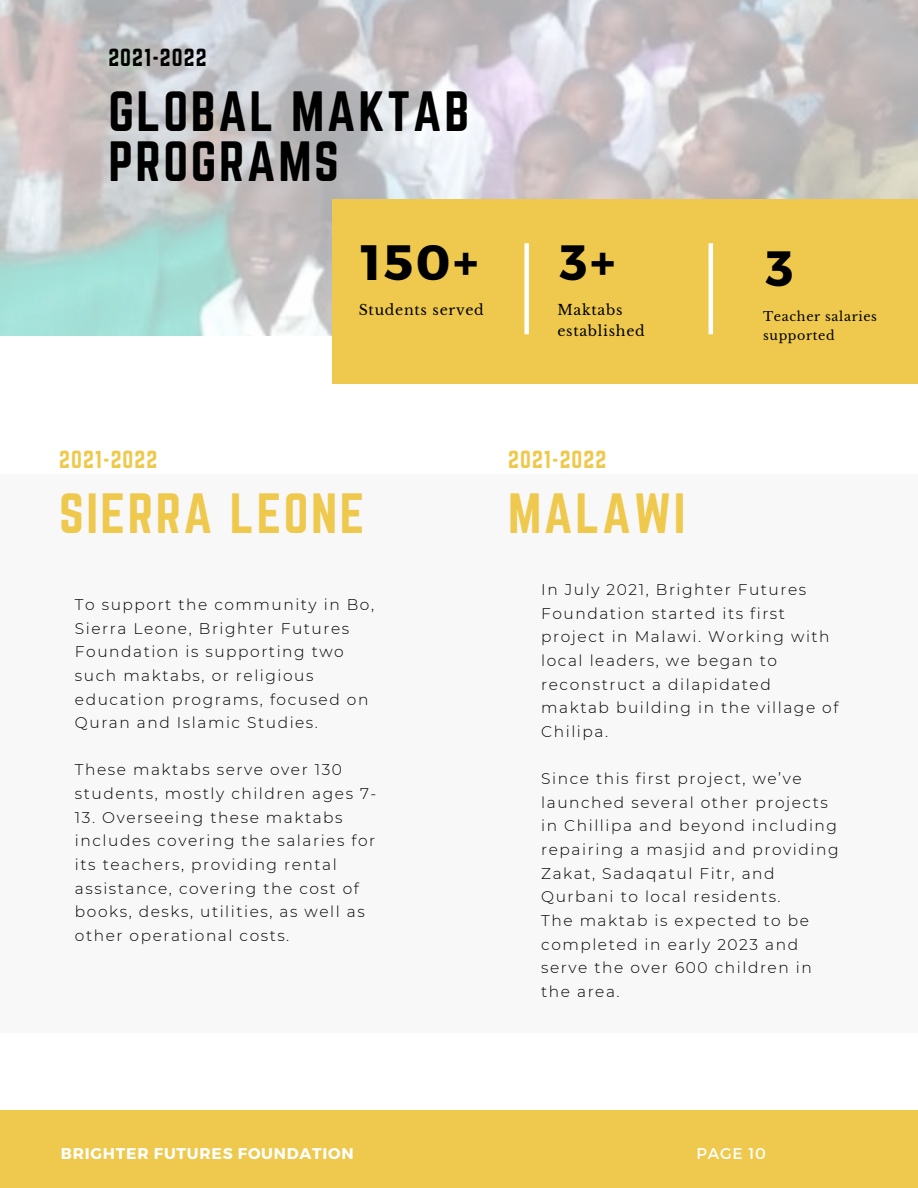
<style>
.page{position:relative;width:918px;height:1188px;background:#fff}
.page>*{position:absolute;margin:0;border:0;box-sizing:border-box;transform-origin:0 0}
.t1{font:49.65px/49.5px "Norwester";letter-spacing:.05em;color:#000}
.t2{font:49.65px "Norwester";letter-spacing:.05em;color:#eec94d}
.t3{font:700 49.65px "Montserrat";color:#000}
.t4{font:21.75px "Norwester";letter-spacing:.05em;color:#eec94d}
.t5{font:21.75px "Norwester";letter-spacing:.05em;color:#000}
.t6{font:700 15.6px "Montserrat";letter-spacing:.05em;color:#fff}
.t7{font:15.6px "Montserrat";letter-spacing:.05em;color:#fff}
.t8{font:300 15.45px/23.7px "Montserrat";letter-spacing:.1em;color:#000}
.t9{font:14.25px/21.1px "Libre Baskerville";letter-spacing:.05em;color:#000}
.t10{font:12.75px/19px "Libre Baskerville";letter-spacing:.05em;color:#000}
</style>
<div class="page">
<div style="left:0;top:1110px;width:918px;height:78px;background:#eec94d"></div>
<img style="left:0;top:0;width:918px;height:335px">
<div style="left:0;top:475px;width:918px;height:558px;background:#f8f8f8"></div>
<div style="left:332px;top:199px;width:586px;height:185px;background:#eec94d"></div>
<hr style="left:709px;top:243px;width:4px;height:91px;background:#fff">
<div style="left:524px;top:243px;width:5px;height:91px;background:#fff"></div>
<h2 class="t5" style="left:108px;top:44px;width:100px">2021-2022</h2>
<h1 class="t1" style="left:108px;top:87px;width:362px">GLOBAL MAKTAB<br>PROGRAMS</h1>
<h2 class="t4" style="left:59px;top:446px;width:100px">2021-2022</h2>
<h1 class="t3" style="left:361px;top:230px;width:119px">150+</h1>
<p class="t9" style="left:359px;top:300px;width:127px">Students served</p>
<p class="t9" style="left:557px;top:299px;width:89px">Maktabs established</p>
<h1 class="t3" style="left:560px;top:230px;width:57px">3+</h1>
<h2 class="t4" style="left:508px;top:446px;width:100px">2021-2022</h2>
<h1 class="t2" style="left:59px;top:483px;width:307px">SIERRA LEONE</h1>
<h1 class="t2" style="left:508px;top:483px;width:179px">MALAWI</h1>
<h1 class="t3" style="left:766px;top:236px;width:29px">3</h1>
<p class="t10" style="left:763px;top:307px;width:115px">Teacher salaries supported</p>
<p class="t8" style="left:75px;top:593px;width:301px">To support the community in Bo,<br>Sierra Leone, Brighter Futures<br>Foundation is supporting two such maktabs, or religious education programs, focused on<br>Quran and Islamic Studies.</p>
<p class="t8" style="left:75px;top:758px;width:303px">These maktabs serve over 130 students, mostly children ages 7-</p>
<p class="t8" style="left:75px;top:805px;width:302px">13. Overseeing these maktabs includes covering the salaries for its teachers, providing rental assistance, covering the cost of books, desks, utilities, as well as other operational costs.</p>
<p class="t8" style="left:541px;top:578px;width:299px">In July 2021, Brighter Futures<br>Foundation started its first project in Malawi. Working with local leaders, we began to reconstruct a dilapidated maktab building in the village of<br>Chilipa.</p>
<p class="t8" style="left:541px;top:767px;width:299px">Since this first project, we’ve launched several other projects in Chillipa and beyond including repairing a masjid and providing<br>Zakat, Sadaqatul Fitr, and<br>Qurbani to local residents.<br>The maktab is expected to be completed in early 2023 and serve the over 600 children in the area.</p>
<p class="t6" style="left:61px;top:1143px;width:294px">BRIGHTER FUTURES FOUNDATION</p>
<p class="t7" style="left:697px;top:1143px;width:71px">PAGE 10</p>
</div>
